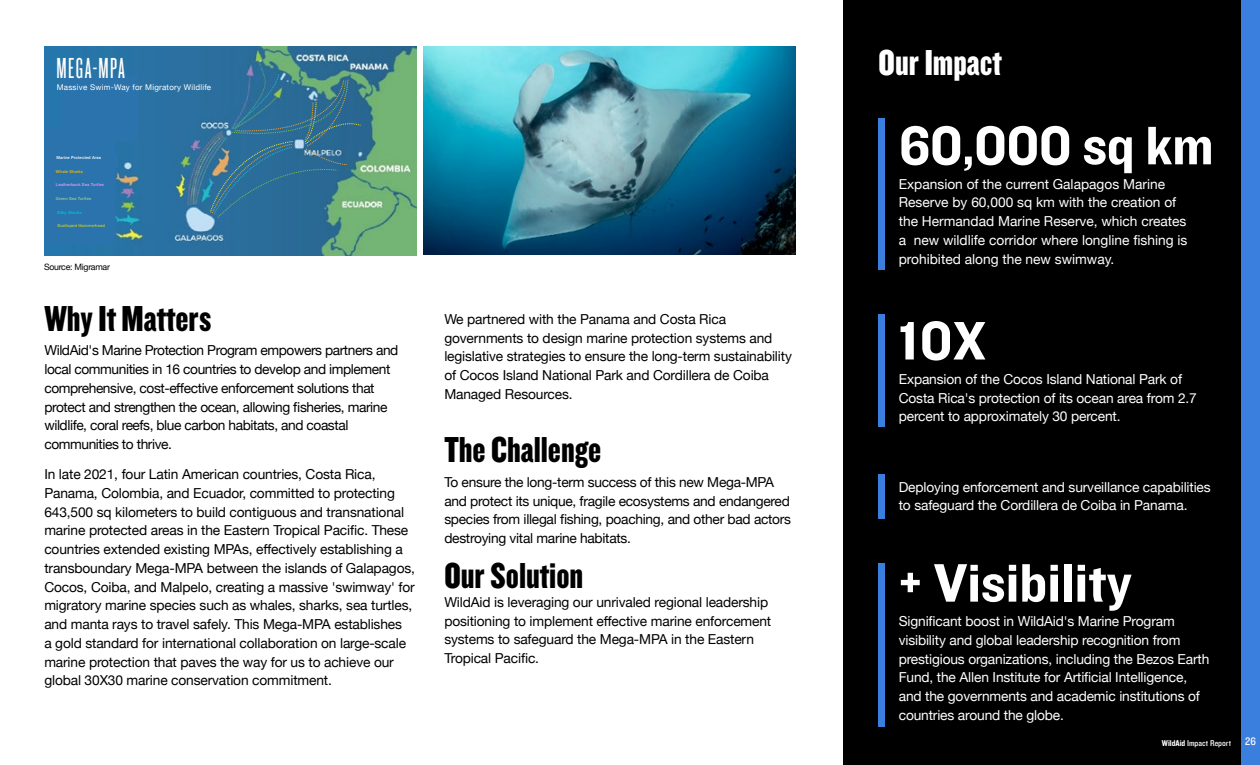
<style>
.page{position:relative;width:1260px;height:765px;background:#fff}
.page>*{position:absolute;margin:0;border:0;box-sizing:border-box;transform-origin:0 0}
.t1{font:56.25px "Knockout 51 Middleweight";color:#fff}
.t2{font:37.5px "Knockout 69 Full Liteweight";color:#000}
.t3{font:37.5px "Knockout 69 Full Liteweight";color:#fff}
.t4{font:30.12px "Knockout 26 Junior Flywght";letter-spacing:.05em;color:#fff}
.t5{font:13.75px/18.8px "Helvetica Neue";letter-spacing:-.01em;color:#000}
.t6{font:13.75px/18.8px "Helvetica Neue";letter-spacing:-.01em;color:#fff}
.t7{font:13.75px/18.8px "Helvetica Neue";letter-spacing:-.03em;color:#000}
.t8{font:8.75px "Knockout 30 Junior Welterwt";color:#fff}
.t9{font:8.75px "Helvetica Neue";letter-spacing:-.03em;color:#000}
.t10{font:8px "Helvetica Neue";letter-spacing:.03em;color:#fff}
.t11{font:500 4.12px "Helvetica Neue";letter-spacing:.03em;color:#e69ef6}
.t12{font:500 4.12px "Helvetica Neue";letter-spacing:.03em;color:#fff}
.t13{font:500 4.12px "Helvetica Neue";letter-spacing:.03em;color:#c6cd2e}
.t14{font:500 4.12px "Helvetica Neue";letter-spacing:.03em;color:#9dce93}
.t15{font:500 4.12px "Helvetica Neue";letter-spacing:.03em;color:#fabc00}
.t16{font:500 4.12px "Helvetica Neue";letter-spacing:.03em;color:#00c7cf}
.s1{font-family:"Knockout 50 Welterweight"}
.s2{font-size:11.25px}
</style>
<div class="page">
<div style="left:844px;top:0;width:397px;height:765px;background:#000"></div>
<div style="left:1241px;top:0;width:19px;height:765px;background:#3a7fdd"></div>
<div style="left:879px;top:118px;width:6px;height:152px;background:#3a7fdd"></div>
<div style="left:879px;top:315px;width:6px;height:112px;background:#3a7fdd"></div>
<div style="left:879px;top:474px;width:6px;height:45px;background:#3a7fdd"></div>
<div style="left:879px;top:563px;width:6px;height:163px;background:#3a7fdd"></div>
<img style="left:44px;top:46px;width:372px;height:210px">
<div style="left:62px;top:77px;width:76px;height:64px;background:#2a73ac"></div>
<div style="left:44px;top:127px;width:71px;height:116px;background:#2a73ac"></div>
<hr style="left:113px;top:154px;width:4px;height:13px;background:#2a73ac">
<svg style="left:210px;top:73px;width:151px;height:145px;background:#387693"></svg>
<img style="left:423px;top:46px;width:372px;height:209px">
<h3 class="t4" style="left:56px;top:52px;width:70px">MEGA-MPA</h3>
<p class="t10" style="left:57px;top:82px;width:156px">Massive Swim-Way for Migratory Wildlife</p>
<p class="t12" style="left:56px;top:154px;width:46px">Marine Protected Area</p>
<p class="t15" style="left:56px;top:169px;width:29px">Whale Sharks</p>
<p class="t11" style="left:56px;top:181px;width:50px">Leatherback Sea Turtles</p>
<p class="t14" style="left:56px;top:195px;width:37px">Green Sea Turtles</p>
<p class="t16" style="left:57px;top:209px;width:26px">Silky Sharks</p>
<p class="t13" style="left:57px;top:222px;width:49px">Scalloped Hammerhead</p>
<p class="t9" style="left:44px;top:260px;width:67px">Source: Migramar</p>
<h2 class="t2" style="left:44px;top:295px;width:168px">Why It Matters</h2>
<p class="t7" style="left:44px;top:342px;width:356px">WildAid's Marine Protection Program empowers partners and local communities in 16 countries to develop and implement comprehensive, cost-effective enforcement solutions that protect and strengthen the ocean, allowing fisheries, marine wildlife, coral reefs, blue carbon habitats, and coastal communities to thrive.</p>
<p class="t5" style="left:44px;top:466px;width:372px">In late 2021, four Latin American countries, Costa Rica, Panama, Colombia, and Ecuador, committed to protecting 643,500 sq kilometers to build contiguous and transnational marine protected areas in the Eastern Tropical Pacific. These countries extended existing MPAs, effectively establishing a transboundary Mega-MPA between the islands of Galapagos, Cocos, Coiba, and Malpelo, creating a massive 'swimway' for migratory marine species such as whales, sharks, sea turtles, and manta rays to travel safely. This Mega-MPA establishes<br>a gold standard for international collaboration on large-scale marine protection that paves the way for us to achieve our global 30X30 marine conservation commitment.</p>
<p class="t5" style="left:444px;top:310px;width:349px">We partnered with the Panama and Costa Rica governments to design marine protection systems and legislative strategies to ensure the long-term sustainability of Cocos Island National Park and Cordillera de Coiba Managed Resources.</p>
<h2 class="t2" style="left:444px;top:427px;width:158px">The Challenge</h2>
<p class="t5" style="left:444px;top:473px;width:348px">To ensure the long-term success of this new Mega-MPA and protect its unique, fragile ecosystems and endangered species from illegal fishing, poaching, and other bad actors destroying vital marine habitats.</p>
<h2 class="t2" style="left:444px;top:552px;width:140px">Our Solution</h2>
<p class="t5" style="left:444px;top:593px;width:328px">WildAid is leveraging our unrivaled regional leadership positioning to implement effective marine enforcement systems to safeguard the Mega-MPA in the Eastern Tropical Pacific.</p>
<h2 class="t3" style="left:879px;top:39px;width:125px">Our Impact</h2>
<h1 class="t1" style="left:899px;top:108px;width:316px">60,000 sq km</h1>
<p class="t6" style="left:899px;top:175px;width:290px">Expansion of the current Galapagos Marine Reserve by 60,000 sq km with the creation of the Hermandad Marine Reserve, which creates a new wildlife corridor where longline fishing is prohibited along the new swimway.</p>
<h1 class="t1" style="left:899px;top:303px;width:89px">10X</h1>
<p class="t6" style="left:899px;top:370px;width:300px">Expansion of the Cocos Island National Park of<br>Costa Rica's protection of its ocean area from 2.7 percent to approximately 30 percent.</p>
<p class="t6" style="left:899px;top:478px;width:313px">Deploying enforcement and surveillance capabilities to safeguard the Cordillera de Coiba in Panama.</p>
<h1 class="t1" style="left:899px;top:545px;width:235px">+ Visibility</h1>
<p class="t6" style="left:899px;top:613px;width:312px">Significant boost in WildAid's Marine Program visibility and global leadership recognition from prestigious organizations, including the Bezos Earth Fund, the Allen Institute for Artificial Intelligence, and the governments and academic institutions of countries around the globe.</p>
<p class="t8" style="left:1162px;top:737px;width:95px"><span class="s1">WildAid</span> Impact Report <span class="s2">26</span></p>
</div>
